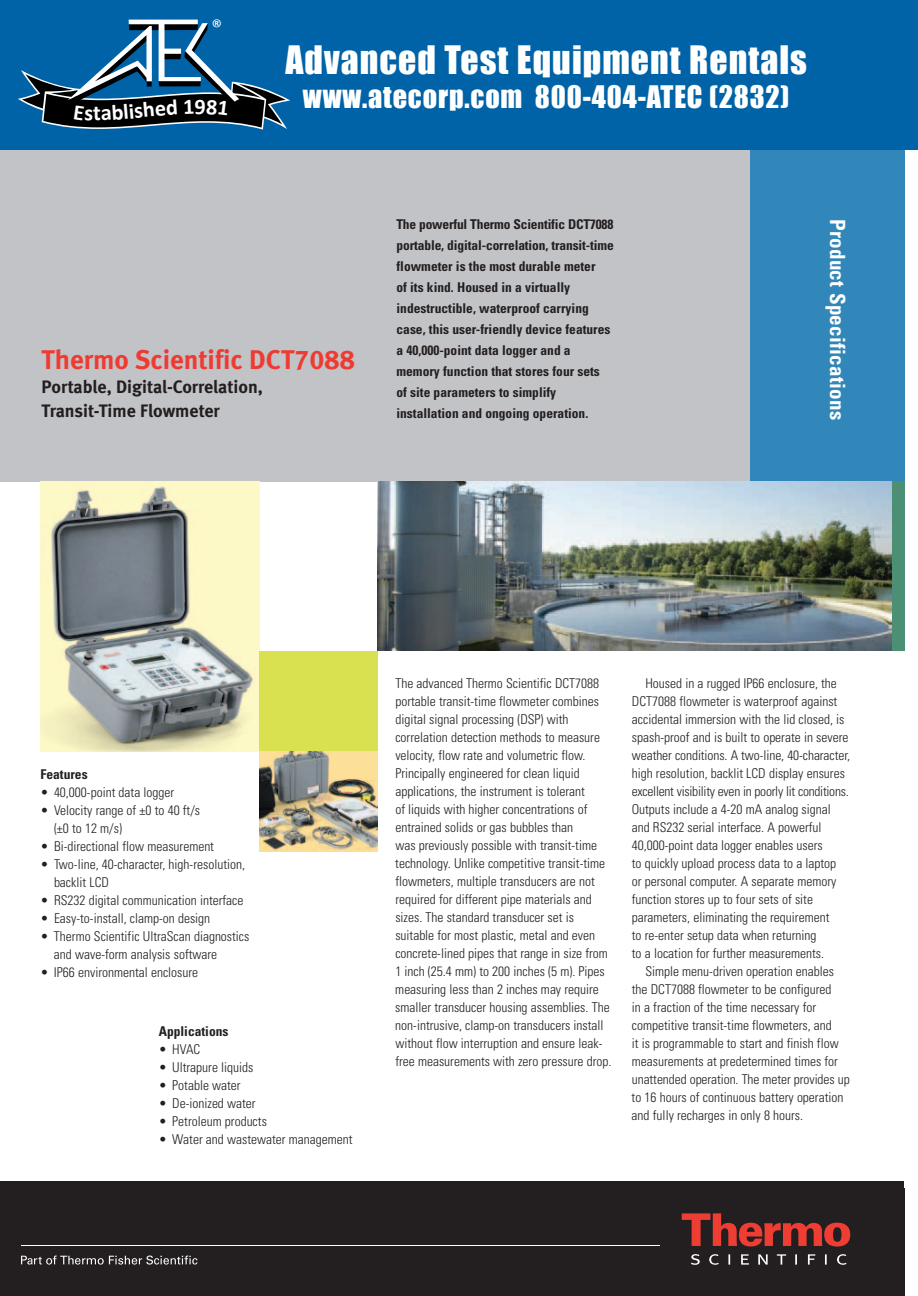
<style>
.page{position:relative;width:918px;height:1296px;background:#fff}
.page>*{position:absolute;margin:0;border:0;box-sizing:border-box;transform-origin:0 0}
.t1{font:36px "Impact";letter-spacing:.03em;color:#fff}
.t2{font:28.5px "Impact";letter-spacing:.03em;color:#fff}
.t3{font:27px "Meta Bold LF";color:#ee3b32}
.t4{font:700 22.2px "Calibri";color:#fff}
.t5{font:21.3px "Calibri";color:#fff}
.t6{font:700 condensed 21px "Univers";letter-spacing:.015em;color:#fff}
.t7{font:18px/24px "Meta Bold LF";color:#231f20}
.t8{font:300 condensed 13.5px/18px "Univers";color:#231f20}
.t9{font:700 condensed 13.5px/21px "Univers";color:#231f20}
</style>
<div class="page">
<div style="left:0;top:94px;width:750px;height:388px;background:#c2c3c6"></div>
<div style="left:750px;top:94px;width:154px;height:388px;background:#3287ba"></div>
<div style="left:377px;top:482px;width:527px;height:169px;background:#4c8f75"></div>
<img style="left:377px;top:482px;width:514px;height:169px">
<div style="left:0;top:1181px;width:904px;height:115px;background:#231f20"></div>
<svg style="left:21px;top:1256px;width:176px;height:9px"></svg>
<svg style="left:682px;top:1213px;width:168px;height:34px"></svg>
<svg style="left:691px;top:1254px;width:156px;height:11px"></svg>
<hr style="left:21px;top:1245px;width:638px;height:1px;background:#fff">
<img style="left:40px;top:482px;width:219px;height:269px">
<div style="left:259px;top:651px;width:118px;height:100px;background:#d9e151"></div>
<img style="left:259px;top:751px;width:118px;height:101px">
<div style="left:0;top:0;width:918px;height:150px;background:#0063a7"></div>
<svg style="left:18px;top:20px;width:272px;height:110px"></svg>
<h3 class="t5" style="left:211px;top:14px;width:12px">®</h3>
<h3 class="t4" style="left:93px;top:99px;width:9px">t</h3>
<h3 class="t4" style="left:122px;top:98px;width:44px;rotate:-5deg">lishe</h3>
<h3 class="t4" style="left:195px;top:92px;width:13px">9</h3>
<h1 class="t1" style="left:285px;top:32px;width:523px">Advanced Test Equipment Rentals</h1>
<h2 class="t2" style="left:303px;top:75px;width:488px">www.atecorp.com 800-404-ATEC (2832)</h2>
<h3 class="t3" style="left:42px;top:344px;width:315px">Thermo Scientific DCT7088</h3>
<h3 class="t7" style="left:42px;top:375px;width:223px">Portable, Digital-Correlation,<br>Transit-Time Flowmeter</h3>
<p class="t9" style="left:396px;top:214px;width:219px">The powerful Thermo Scientific DCT7088 portable, digital-correlation, transit-time flowmeter is the most durable meter<br>of its kind. Housed in a virtually indestructible, waterproof carrying case, this user-friendly device features a 40,000-point data logger and a memory function that stores four sets<br>of site parameters to simplify installation and ongoing operation.</p>
<h3 class="t6" style="left:845px;top:219px;width:202px;rotate:90deg">Product Specifications</h3>
<p class="t9" style="left:40px;top:765px;width:49px">Features</p>
<p class="t8" style="left:40px;top:785px;width:135px">• 40,000-point data logger</p>
<p class="t8" style="left:54px;top:803px;width:148px;text-indent:-14px">• Velocity range of ±0 to 40 ft/s (±0 to 12 m/s)</p>
<p class="t8" style="left:40px;top:839px;width:175px">• Bi-directional flow measurement</p>
<p class="t8" style="left:54px;top:857px;width:193px;text-indent:-14px">• Two-line, 40-character, high-resolution, backlit LCD</p>
<p class="t8" style="left:40px;top:893px;width:204px">• RS232 digital communication interface</p>
<p class="t8" style="left:40px;top:911px;width:171px">• Easy-to-install, clamp-on design</p>
<p class="t8" style="left:54px;top:929px;width:197px;text-indent:-13px">• Thermo Scientific UltraScan diagnostics and wave-form analysis software</p>
<p class="t8" style="left:40px;top:965px;width:159px">• IP66 environmental enclosure</p>
<p class="t9" style="left:159px;top:1022px;width:71px">Applications</p>
<p class="t8" style="left:159px;top:1041px;width:43px">• HVAC</p>
<p class="t8" style="left:159px;top:1059px;width:96px">• Ultrapure liquids</p>
<p class="t8" style="left:159px;top:1077px;width:83px">• Potable water</p>
<p class="t8" style="left:159px;top:1095px;width:98px">• De-ionized water</p>
<p class="t8" style="left:159px;top:1113px;width:110px">• Petroleum products</p>
<p class="t8" style="left:159px;top:1131px;width:195px">• Water and wastewater management</p>
<p class="t8" style="left:395px;top:676px;width:218px">The advanced Thermo Scientific DCT7088 portable transit-time flowmeter combines digital signal processing (DSP) with correlation detection methods to measure velocity, flow rate and volumetric flow.<br>Principally engineered for clean liquid applications, the instrument is tolerant<br>of liquids with higher concentrations of entrained solids or gas bubbles than<br>was previously possible with transit-time technology. Unlike competitive transit-time flowmeters, multiple transducers are not required for different pipe materials and sizes. The standard transducer set is suitable for most plastic, metal and even concrete-lined pipes that range in size from 1 inch (25.4 mm) to 200 inches (5 m). Pipes measuring less than 2 inches may require smaller transducer housing assemblies. The non-intrusive, clamp-on transducers install without flow interruption and ensure leak&shy;free measurements with zero pressure drop.</p>
<p class="t8" style="left:632px;top:676px;width:220px;text-indent:14px">Housed in a rugged IP66 enclosure, the DCT7088 flowmeter is waterproof against accidental immersion with the lid closed, is spash-proof and is built to operate in severe weather conditions. A two-line, 40-character, high resolution, backlit LCD display ensures excellent visibility even in poorly lit conditions.<br>Outputs include a 4-20 mA analog signal and RS232 serial interface. A powerful 40,000-point data logger enables users<br>to quickly upload process data to a laptop<br>or personal computer. A separate memory function stores up to four sets of site parameters, eliminating the requirement<br>to re-enter setup data when returning<br>to a location for further measurements.</p>
<p class="t8" style="left:632px;top:964px;width:220px;text-indent:14px">Simple menu-driven operation enables the DCT7088 flowmeter to be configured<br>in a fraction of the time necessary for competitive transit-time flowmeters, and<br>it is programmable to start and finish flow measurements at predetermined times for unattended operation. The meter provides up to 16 hours of continuous battery operation and fully recharges in only 8 hours.</p>
</div>
